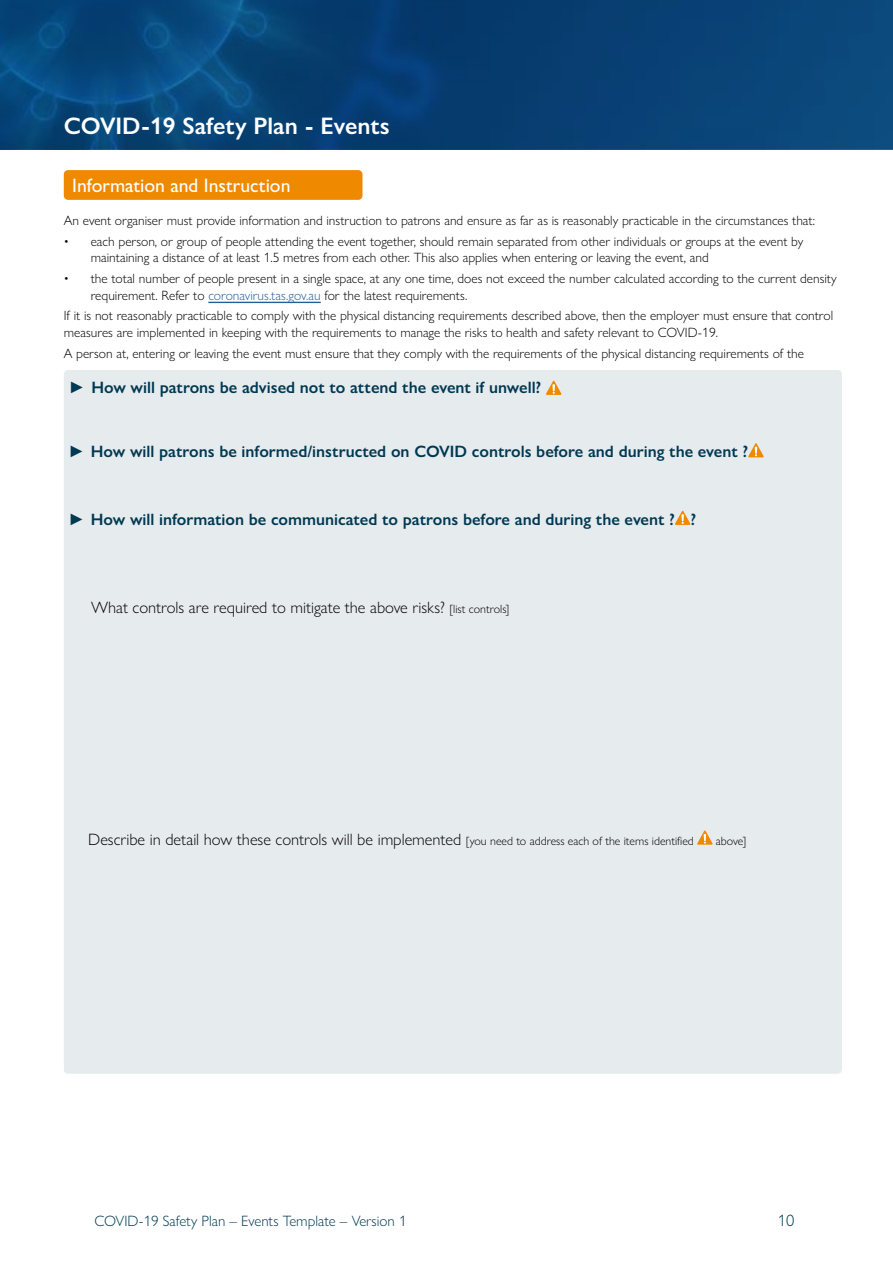
<style>
.page{position:relative;width:893px;height:1263px;background:#fff}
.page>*{position:absolute;margin:0;border:0;box-sizing:border-box;transform-origin:0 0}
.t1{font:600 24px "Gill Sans Nova";color:#fff}
.t2{font:500 19.5px "Gill Sans Nova";color:#fff}
.t3{font:600 16.5px "Gill Sans Nova";color:#003952}
.t4{font:300 16.5px "Gill Sans Nova";color:#000}
.t5{font:300 16.5px "Gill Sans Nova";color:#003952}
.t6{font:300 15px "Gill Sans Nova";color:#003952}
.t7{font:300 13.5px/16.5px "Gill Sans Nova";color:#000}
.t8{font:300 12px "Gill Sans Nova";letter-spacing:-.005em;color:#000}
.s1{color:#215e9e}
.s2{font-size:12px}
</style>
<div class="page">
<svg style="left:0;top:0;width:893px;height:149px;background:#074276"></svg>
<hr style="left:208px;top:302px;width:113px;height:1px;background:#215e9e">
<div style="left:64px;top:370px;width:778px;height:704px;background:#e6ebee;border-radius:4px"></div>
<svg style="left:748px;top:443px;width:16px;height:14px"></svg>
<div style="left:64px;top:170px;width:298px;height:30px;background:#ef8a00;border-radius:4px"></div>
<svg style="left:675px;top:510px;width:16px;height:15px"></svg>
<svg style="left:697px;top:830px;width:16px;height:15px"></svg>
<svg style="left:546px;top:380px;width:16px;height:15px"></svg>
<h1 class="t1" style="left:64px;top:111px;width:328px">COVID-19 Safety Plan - Events</h1>
<h2 class="t2" style="left:72px;top:174px;width:220px">Information and Instruction</h2>
<p class="t7" style="left:64px;top:212px;width:753px">An event organiser must provide information and instruction to patrons and ensure as far as is reasonably practicable in the circumstances that:</p>
<p class="t7" style="left:91px;top:233px;width:714px;text-indent:-27px">• each person, or group of people attending the event together, should remain separated from other individuals or groups at the event by maintaining a distance of at least 1.5 metres from each other. This also applies when entering or leaving the event, and</p>
<p class="t7" style="left:91px;top:270px;width:748px;text-indent:-27px">• the total number of people present in a single space, at any one time, does not exceed the number calculated according to the current density requirement. Refer to <span class="s1">coronavirus.tas.gov.au</span> for the latest requirements.</p>
<p class="t7" style="left:64px;top:307px;width:771px">If it is not reasonably practicable to comply with the physical distancing requirements described above, then the employer must ensure that control measures are implemented in keeping with the requirements to manage the risks to health and safety relevant to COVID-19.</p>
<p class="t7" style="left:64px;top:345px;width:742px">A person at, entering or leaving the event must ensure that they comply with the requirements of the physical distancing requirements of the</p>
<p class="t3" style="left:69px;top:377px;width:474px">► How will patrons be advised not to attend the event if unwell?</p>
<p class="t3" style="left:68px;top:442px;width:681px">► How will patrons be informed/instructed on COVID controls before and during the event ?</p>
<p class="t3" style="left:68px;top:509px;width:629px">► How will information be communicated to patrons before and during the event ? ?</p>
<p class="t4" style="left:91px;top:597px;width:420px">What controls are required to mitigate the above risks? <span class="s2">[list controls]</span></p>
<p class="t4" style="left:88px;top:829px;width:607px">Describe in detail how these controls will be implemented <span class="s2">[you need to address each of the items identified</span></p>
<p class="t8" style="left:716px;top:833px;width:32px">above]</p>
<p class="t6" style="left:94px;top:1212px;width:314px">COVID-19 Safety Plan – Events Template – Version 1</p>
<p class="t5" style="left:778px;top:1211px;width:18px">10</p>
</div>
